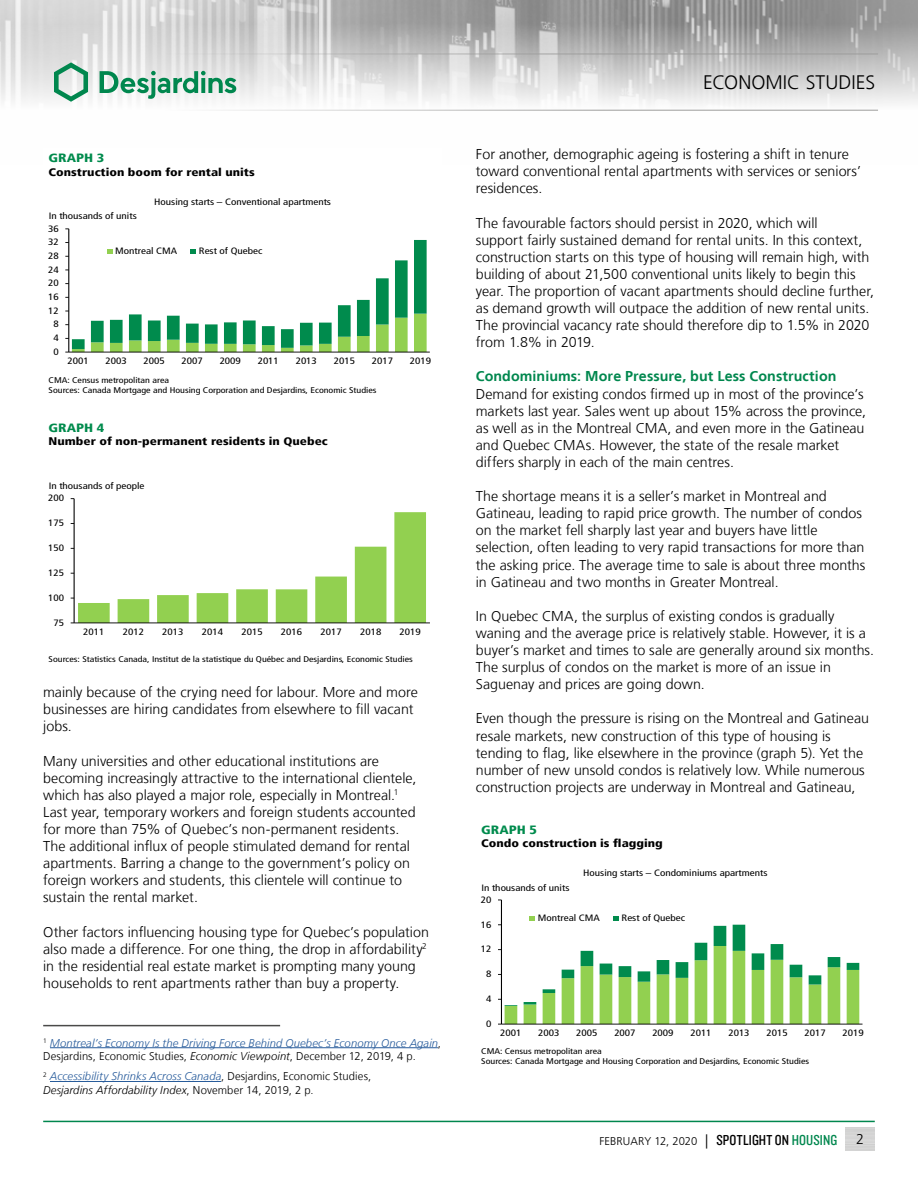
<style>
.page{position:relative;width:918px;height:1188px;background:#fff}
.page>*{position:absolute;margin:0;border:0;box-sizing:border-box;transform-origin:0 0}
.t1{font:300 19.5px "Frutiger LT";letter-spacing:.005em;color:#000}
.t2{font:300 14.25px/17.1px "Frutiger LT";color:#000}
.t3{font:700 14.25px "Frutiger LT";letter-spacing:.01em;color:#00874e}
.t4{font:900 condensed 12px "Frutiger LT";color:#008b4d;scale:1.2 1}
.t5{font:300 11.25px/13.5px "Frutiger LT";letter-spacing:-.005em;color:#000}
.t6{font:italic 300 11.25px/13.5px "Frutiger LT";letter-spacing:.01em;color:#275b9b}
.t7{font:900 condensed 11.1px "Frutiger LT";color:#000;scale:1.2 1}
.t8{font:condensed 9.3px "Frutiger LT";color:#000;scale:1.2 1}
.t9{font:condensed 9.15px "Frutiger LT";color:#000;scale:1.2 1}
.t10{font:condensed 8.25px/9.9px "Frutiger LT";color:#000;scale:1.2 1}
.s1{font-style:normal;color:#000}
.s2{color:#000}
.s3{font-style:italic;color:#275b9b}
.s4{font-style:italic}
.s5{font-size:14.25px}
.s6{font-family:"Knockout 29 Junior Ltweight";font-weight:400;font-size:15px}
.s7{font-family:"Knockout 29 Junior Ltweight";font-weight:400;font-size:15px;color:#00874e}
</style>
<div class="page">
<img style="left:0;top:0;width:918px;height:110px">
<hr style="left:0;top:54px;width:878px;height:1px;background:#9d9d9c">
<hr style="left:0;top:110px;width:878px;height:1px;background:#9d9d9c">
<svg style="left:54px;top:62px;width:34px;height:40px"></svg>
<svg style="left:100px;top:71px;width:136px;height:28px"></svg>
<hr style="left:43px;top:1121px;width:832px;height:1px;background:#00874e">
<hr style="left:74px;top:499px;width:1px;height:124px;background:#000">
<svg style="left:71px;top:512px;width:355px;height:112px"></svg>
<hr style="left:74px;top:623px;width:356px;height:1px;background:#000">
<hr style="left:501px;top:900px;width:1px;height:124px;background:#000">
<hr style="left:501px;top:1024px;width:361px;height:1px;background:#000">
<svg style="left:498px;top:916px;width:361px;height:109px"></svg>
<hr style="left:68px;top:229px;width:1px;height:123px;background:#000">
<hr style="left:69px;top:352px;width:361px;height:1px;background:#000">
<svg style="left:65px;top:240px;width:362px;height:113px"></svg>
<hr style="left:43px;top:1025px;width:237px;height:1px;background:#4a4a49">
<hr style="left:50px;top:1047px;width:388px;height:1px;background:#275b9b">
<hr style="left:50px;top:1081px;width:171px;height:1px;background:#275b9b">
<p class="t4" style="left:49px;top:151px;width:48px">GRAPH 3</p>
<p class="t7" style="left:49px;top:165px;width:173px">Construction boom for rental units</p>
<p class="t9" style="left:49px;top:211px;width:75px">In thousands of units</p>
<p class="t9" style="left:154px;top:196px;width:149px">Housing starts – Conventional apartments</p>
<p class="t8" style="left:48px;top:223px;width:10px">36</p>
<p class="t9" style="left:48px;top:237px;width:10px">32</p>
<p class="t9" style="left:48px;top:251px;width:10px">28</p>
<p class="t9" style="left:48px;top:264px;width:10px">24</p>
<p class="t8" style="left:48px;top:278px;width:10px">20</p>
<p class="t9" style="left:48px;top:292px;width:10px">16</p>
<p class="t9" style="left:48px;top:305px;width:10px">12</p>
<p class="t9" style="left:53px;top:319px;width:6px">8</p>
<p class="t9" style="left:53px;top:333px;width:6px">4</p>
<p class="t8" style="left:53px;top:346px;width:6px">0</p>
<p class="t9" style="left:115px;top:246px;width:53px">Montreal CMA</p>
<p class="t9" style="left:199px;top:246px;width:54px">Rest of Quebec</p>
<p class="t9" style="left:68px;top:355px;width:19px">2001</p>
<p class="t9" style="left:106px;top:355px;width:19px">2003</p>
<p class="t9" style="left:144px;top:355px;width:19px">2005</p>
<p class="t9" style="left:182px;top:355px;width:19px">2007</p>
<p class="t9" style="left:220px;top:355px;width:19px">2009</p>
<p class="t9" style="left:258px;top:355px;width:19px">2011</p>
<p class="t9" style="left:296px;top:355px;width:19px">2013</p>
<p class="t9" style="left:334px;top:355px;width:19px">2015</p>
<p class="t9" style="left:372px;top:355px;width:19px">2017</p>
<p class="t9" style="left:410px;top:355px;width:19px">2019</p>
<p class="t10" style="left:49px;top:375px;width:275px">CMA: Census metropolitan area<br>Sources: Canada Mortgage and Housing Corporation and Desjardins, Economic Studies</p>
<p class="t4" style="left:49px;top:421px;width:48px">GRAPH 4</p>
<p class="t7" style="left:49px;top:435px;width:234px">Number of non-permanent residents in Quebec</p>
<p class="t9" style="left:49px;top:480px;width:81px">In thousands of people</p>
<p class="t9" style="left:48px;top:493px;width:15px">200</p>
<p class="t9" style="left:48px;top:518px;width:15px">175</p>
<p class="t9" style="left:48px;top:543px;width:15px">150</p>
<p class="t9" style="left:48px;top:567px;width:15px">125</p>
<p class="t9" style="left:48px;top:592px;width:15px">100</p>
<p class="t9" style="left:53px;top:617px;width:10px">75</p>
<p class="t9" style="left:83px;top:626px;width:19px">2011</p>
<p class="t9" style="left:123px;top:626px;width:19px">2012</p>
<p class="t9" style="left:162px;top:626px;width:19px">2013</p>
<p class="t9" style="left:202px;top:626px;width:19px">2014</p>
<p class="t9" style="left:241px;top:626px;width:19px">2015</p>
<p class="t9" style="left:281px;top:626px;width:19px">2016</p>
<p class="t9" style="left:321px;top:626px;width:19px">2017</p>
<p class="t9" style="left:360px;top:626px;width:19px">2018</p>
<p class="t9" style="left:400px;top:626px;width:19px">2019</p>
<p class="t10" style="left:49px;top:655px;width:305px">Sources: Statistics Canada, Institut de la statistique du Québec and Desjardins, Economic Studies</p>
<p class="t2" style="left:43px;top:684px;width:376px">mainly because of the crying need for labour. More and more businesses are hiring candidates from elsewhere to fill vacant jobs.</p>
<p class="t2" style="left:43px;top:752px;width:375px">Many universities and other educational institutions are becoming increasingly attractive to the international clientele, which has also played a major role, especially in Montreal.<sup>1<br></sup>Last year, temporary workers and foreign students accounted for more than 75% of Quebec’s non-permanent residents.<br>The additional influx of people stimulated demand for rental apartments. Barring a change to the government’s policy on foreign workers and students, this clientele will continue to sustain the rental market.</p>
<p class="t2" style="left:43px;top:923px;width:387px">Other factors influencing housing type for Quebec’s population also made a difference. For one thing, the drop in affordability<sup>2 </sup>in the residential real estate market is prompting many young households to rent apartments rather than buy a property.</p>
<p class="t6" style="left:43px;top:1036px;width:399px"><sup>1</sup> Montreal’s Economy Is the Driving Force Behind Quebec’s Economy Once Again<span class="s1">,<br>Desjardins, Economic Studies,</span> <span class="s2">Economic Viewpoint</span><span class="s1">, December 12, 2019, 4 p.</span></p>
<p class="t5" style="left:43px;top:1070px;width:330px"><sup>2</sup> <span class="s3">Accessibility Shrinks Across Canada</span>, Desjardins, Economic Studies,<br><span class="s4">Desjardins Affordability Index</span>, November 14, 2019, 2 p.</p>
<h1 class="t1" style="left:703px;top:72px;width:174px">ECONOMIC STUDIES</h1>
<p class="t2" style="left:476px;top:146px;width:387px">For another, demographic ageing is fostering a shift in tenure toward conventional rental apartments with services or seniors’ residences.</p>
<p class="t2" style="left:476px;top:214px;width:400px">The favourable factors should persist in 2020, which will<br>support fairly sustained demand for rental units. In this context, construction starts on this type of housing will remain high, with building of about 21,500 conventional units likely to begin this year. The proportion of vacant apartments should decline further, as demand growth will outpace the addition of new rental units.<br>The provincial vacancy rate should therefore dip to 1.5% in 2020 from 1.8% in 2019.</p>
<p class="t3" style="left:476px;top:368px;width:362px">Condominiums: More Pressure, but Less Construction</p>
<p class="t2" style="left:476px;top:385px;width:392px">Demand for existing condos firmed up in most of the province’s markets last year. Sales went up about 15% across the province, as well as in the Montreal CMA, and even more in the Gatineau and Quebec CMAs. However, the state of the resale market differs sharply in each of the main centres.</p>
<p class="t2" style="left:476px;top:488px;width:391px">The shortage means it is a seller’s market in Montreal and Gatineau, leading to rapid price growth. The number of condos on the market fell sharply last year and buyers have little selection, often leading to very rapid transactions for more than the asking price. The average time to sale is about three months in Gatineau and two months in Greater Montreal.</p>
<p class="t2" style="left:476px;top:608px;width:400px">In Quebec CMA, the surplus of existing condos is gradually waning and the average price is relatively stable. However, it is a buyer’s market and times to sale are generally around six months.<br>The surplus of condos on the market is more of an issue in Saguenay and prices are going down.</p>
<p class="t2" style="left:476px;top:710px;width:395px">Even though the pressure is rising on the Montreal and Gatineau resale markets, new construction of this type of housing is tending to flag, like elsewhere in the province (graph 5). Yet the number of new unsold condos is relatively low. While numerous construction projects are underway in Montreal and Gatineau,</p>
<p class="t4" style="left:481px;top:822px;width:48px">GRAPH 5</p>
<p class="t7" style="left:481px;top:837px;width:153px">Condo construction is flagging</p>
<p class="t9" style="left:481px;top:882px;width:75px">In thousands of units</p>
<p class="t9" style="left:583px;top:867px;width:155px">Housing starts – Condominiums apartments</p>
<p class="t8" style="left:481px;top:894px;width:10px">20</p>
<p class="t9" style="left:481px;top:919px;width:10px">16</p>
<p class="t9" style="left:481px;top:944px;width:10px">12</p>
<p class="t9" style="left:486px;top:969px;width:6px">8</p>
<p class="t9" style="left:486px;top:994px;width:6px">4</p>
<p class="t8" style="left:486px;top:1018px;width:6px">0</p>
<p class="t8" style="left:538px;top:912px;width:53px">Montreal CMA</p>
<p class="t8" style="left:622px;top:912px;width:54px">Rest of Quebec</p>
<p class="t9" style="left:500px;top:1027px;width:19px">2001</p>
<p class="t9" style="left:538px;top:1027px;width:19px">2003</p>
<p class="t9" style="left:576px;top:1027px;width:19px">2005</p>
<p class="t9" style="left:614px;top:1027px;width:19px">2007</p>
<p class="t9" style="left:652px;top:1027px;width:19px">2009</p>
<p class="t9" style="left:690px;top:1027px;width:19px">2011</p>
<p class="t9" style="left:728px;top:1027px;width:19px">2013</p>
<p class="t9" style="left:766px;top:1027px;width:19px">2015</p>
<p class="t9" style="left:804px;top:1027px;width:19px">2017</p>
<p class="t9" style="left:842px;top:1027px;width:19px">2019</p>
<p class="t10" style="left:481px;top:1046px;width:275px">CMA: Census metropolitan area<br>Sources: Canada Mortgage and Housing Corporation and Desjardins, Economic Studies</p>
<p class="t5" style="left:599px;top:1135px;width:239px">FEBRUARY 12, 2020 <span class="s5">|</span> <span class="s6">SPOTLIGHT ON</span> <span class="s7">HOUSING</span></p>
<p class="t2" style="left:856px;top:1131px;width:9px">2</p>
</div>
